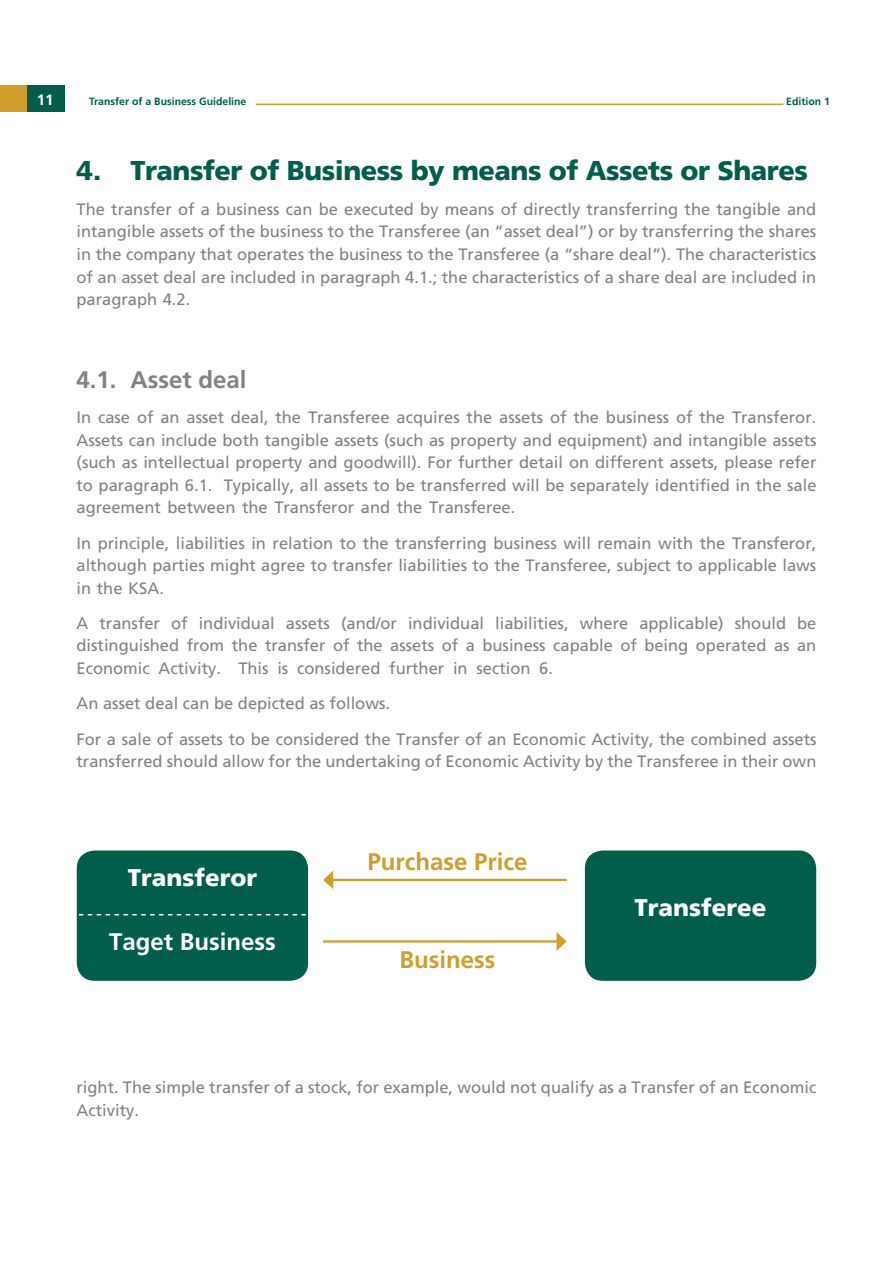
<style>
.page{position:relative;width:893px;height:1263px;background:#fff}
.page>*{position:absolute;margin:0;border:0;box-sizing:border-box;transform-origin:0 0}
.t1{font:900 27px "Frutiger 75";letter-spacing:-.02em;color:#005e4b}
.t2{font:700 24px "Frutiger";color:#d19e2c}
.t3{font:900 24px "Frutiger 75";color:#fff}
.t4{font:700 24px "Frutiger";color:#fff}
.t5{font:700 24px "Frutiger";color:#808285}
.t6{font:16.5px/22.5px "Frutiger";color:#808285}
.t7{font:700 15px "Frutiger";color:#fff}
.t8{font:700 10.5px "Frutiger";color:#005e4b}
</style>
<div class="page">
<div style="left:26px;top:85px;width:38px;height:27px;background:#005e4b"></div>
<div style="left:0;top:85px;width:26px;height:27px;background:#d19e2c"></div>
<hr style="left:256px;top:104px;width:527px;height:1px;background:#d19e2c">
<div style="left:585px;top:850px;width:231px;height:131px;background:#005e4b;border-radius:18px"></div>
<div style="left:77px;top:850px;width:231px;height:131px;background:#005e4b;border-radius:18px"></div>
<svg style="left:79px;top:914px;width:227px;height:1px"></svg>
<hr style="left:323px;top:940px;width:237px;height:2px;background:#d19e2c">
<svg style="left:557px;top:932px;width:10px;height:19px"></svg>
<hr style="left:330px;top:879px;width:237px;height:2px;background:#d19e2c">
<svg style="left:323px;top:871px;width:10px;height:18px"></svg>
<p class="t7" style="left:37px;top:91px;width:18px">11</p>
<p class="t8" style="left:89px;top:95px;width:159px">Transfer of a Business Guideline</p>
<p class="t8" style="left:786px;top:95px;width:45px">Edition 1</p>
<h1 class="t1" style="left:131px;top:154px;width:679px">Transfer of Business by means of Assets or Shares</h1>
<h1 class="t1" style="left:77px;top:154px;width:26px">4.</h1>
<p class="t6" style="left:77px;top:198px;width:741px;text-align:justify">The transfer of a business can be executed by means of directly transferring the tangible and intangible assets of the business to the Transferee (an “asset deal”) or by transferring the shares in the company that operates the business to the Transferee (a “share deal”). The characteristics of an asset deal are included in paragraph 4.1.; the characteristics of a share deal are included in paragraph 4.2.</p>
<h2 class="t5" style="left:131px;top:366px;width:118px">Asset deal</h2>
<h2 class="t5" style="left:77px;top:366px;width:42px">4.1.</h2>
<p class="t6" style="left:77px;top:406px;width:741px;text-align:right">In case of an asset deal, the Transferee acquires the assets of the business of the Transferor.<br>Assets can include both tangible assets (such as property and equipment) and intangible assets (such as intellectual property and goodwill .) For further detail on different assets, please refer Typically, all assets to be transferred will be separately identified in the sale</p>
<p class="t6" style="left:77px;top:474px;width:440px">to paragraph 6.1.<br>agreement between the Transferor and the Transferee.</p>
<p class="t6" style="left:77px;top:531px;width:741px;text-align:justify">In principle, liabilities in relation to the transferring business will remain with the Transferor, although parties might agree to transfer liabilities to the Transferee, subject to applicable laws in the KSA.</p>
<p class="t6" style="left:797px;top:612px;width:21px">be</p>
<p class="t6" style="left:100px;top:612px;width:62px">transfer</p>
<p class="t6" style="left:171px;top:612px;width:18px">of</p>
<p class="t6" style="left:341px;top:612px;width:57px">(and/or</p>
<p class="t6" style="left:639px;top:612px;width:86px">applicable)</p>
<p class="t6" style="left:199px;top:612px;width:78px">individual</p>
<p class="t6" style="left:408px;top:612px;width:78px">individual</p>
<p class="t6" style="left:495px;top:612px;width:75px">liabilities,</p>
<p class="t6" style="left:580px;top:612px;width:50px">where</p>
<p class="t6" style="left:735px;top:612px;width:53px">should</p>
<p class="t6" style="left:77px;top:612px;width:13px">A</p>
<p class="t6" style="left:286px;top:612px;width:46px">assets</p>
<p class="t6" style="left:77px;top:634px;width:104px">distinguished</p>
<p class="t6" style="left:187px;top:634px;width:39px">from</p>
<p class="t6" style="left:232px;top:634px;width:27px">the</p>
<p class="t6" style="left:265px;top:634px;width:62px">transfer</p>
<p class="t6" style="left:333px;top:634px;width:18px">of</p>
<p class="t6" style="left:357px;top:634px;width:27px">the</p>
<p class="t6" style="left:390px;top:634px;width:46px">assets</p>
<p class="t6" style="left:442px;top:634px;width:18px">of</p>
<p class="t6" style="left:466px;top:634px;width:11px">a</p>
<p class="t6" style="left:482px;top:634px;width:65px">business</p>
<p class="t6" style="left:553px;top:634px;width:61px">capable</p>
<p class="t6" style="left:620px;top:634px;width:18px">of</p>
<p class="t6" style="left:644px;top:634px;width:46px">being</p>
<p class="t6" style="left:696px;top:634px;width:72px">operated</p>
<p class="t6" style="left:774px;top:634px;width:17px">as</p>
<p class="t6" style="left:797px;top:634px;width:21px">an</p>
<p class="t6" style="left:389px;top:657px;width:57px">further</p>
<p class="t6" style="left:238px;top:657px;width:32px">This</p>
<p class="t6" style="left:297px;top:657px;width:85px">considered</p>
<p class="t6" style="left:77px;top:650px;width:741px;line-height:35.2px">Economic<br>An asset deal can be depicted as follows.<br>For a sale of assets to be considered the Transfer of an Economic Activity, the combined assets</p>
<p class="t6" style="left:77px;top:750px;width:741px">transferred should allow for the undertaking of Economic Activity by the Transferee in their own</p>
<p class="t6" style="left:159px;top:657px;width:64px">Activity.</p>
<p class="t6" style="left:277px;top:657px;width:13px">is</p>
<p class="t6" style="left:453px;top:657px;width:16px">in</p>
<p class="t6" style="left:476px;top:657px;width:56px">section</p>
<p class="t6" style="left:539px;top:657px;width:15px">6.</p>
<h2 class="t3" style="left:128px;top:863px;width:131px">Transferor</h2>
<h2 class="t4" style="left:109px;top:928px;width:168px">Taget Business</h2>
<h2 class="t2" style="left:367px;top:847px;width:162px">Purchase Price</h2>
<h2 class="t2" style="left:400px;top:946px;width:97px">Business</h2>
<h2 class="t3" style="left:635px;top:893px;width:133px">Transferee</h2>
<p class="t6" style="left:77px;top:1076px;width:741px">right. The simple transfer of a stock, for example, would not qualify as a Transfer of an Economic<br>Activity.</p>
</div>
